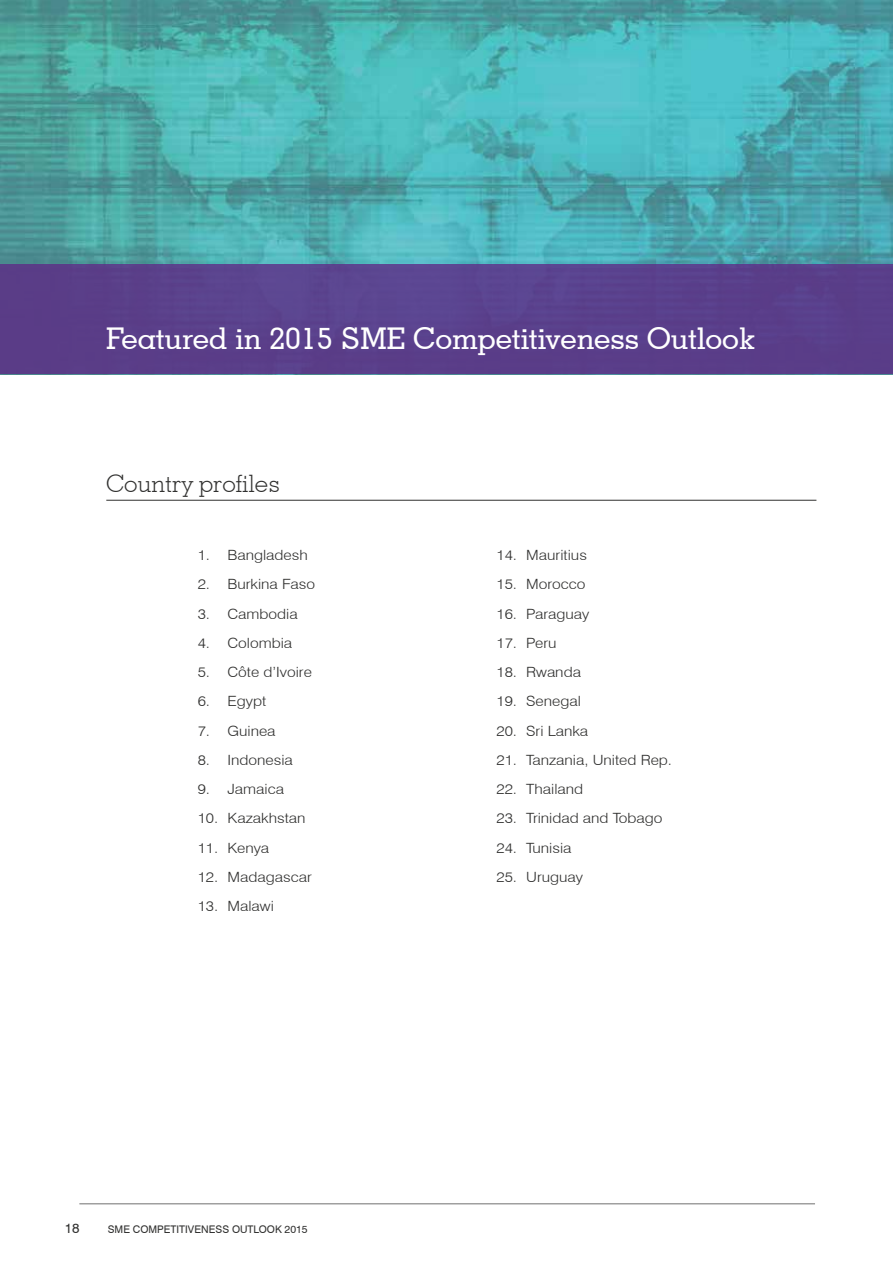
<style>
.page{position:relative;width:893px;height:1263px;background:#fff}
.page>*{position:absolute;margin:0;border:0;box-sizing:border-box;transform-origin:0 0}
.t1{font:500 30px "Geometric Slab 703 BT";color:#fff}
.t2{font:300 24px "Geometric Slab 703 BT";letter-spacing:.005em;color:#30302f}
.t3{font:300 14.1px "Swiss 721 BT";color:#30302f;scale:1.1 1}
.t4{font:13.5px "Swiss 721 BT";color:#30302f}
.t5{font:10.5px "Swiss 721 BT";color:#30302f}
</style>
<div class="page">
<hr style="left:79px;top:1203px;width:736px;height:1px;background:#6f6f6f">
<img style="left:0;top:0;width:893px;height:264px">
<div style="left:0;top:264px;width:893px;height:110px;background:#5a3f8a"></div>
<hr style="left:106px;top:500px;width:710px;height:1px;background:#30302f">
<h1 class="t1" style="left:106px;top:320px;width:650px">Featured in 2015 SME Competitiveness Outlook</h1>
<h2 class="t2" style="left:106px;top:469px;width:175px">Country profiles</h2>
<p class="t3" style="left:198px;top:547px;width:102px">1. Bangladesh</p>
<p class="t3" style="left:198px;top:576px;width:108px">2. Burkina Faso</p>
<p class="t3" style="left:198px;top:605px;width:92px">3. Cambodia</p>
<p class="t3" style="left:198px;top:634px;width:87px">4. Colombia</p>
<p class="t3" style="left:198px;top:664px;width:105px">5. Côte d’Ivoire</p>
<p class="t3" style="left:198px;top:693px;width:64px">6. Egypt</p>
<p class="t3" style="left:198px;top:722px;width:72px">7. Guinea</p>
<p class="t3" style="left:198px;top:751px;width:88px">8. Indonesia</p>
<p class="t3" style="left:198px;top:781px;width:80px">9. Jamaica</p>
<p class="t3" style="left:198px;top:810px;width:100px">10. Kazakhstan</p>
<p class="t3" style="left:198px;top:839px;width:67px">11. Kenya</p>
<p class="t3" style="left:198px;top:868px;width:105px">12. Madagascar</p>
<p class="t3" style="left:198px;top:897px;width:71px">13. Malawi</p>
<p class="t4" style="left:65px;top:1220px;width:16px">18</p>
<p class="t5" style="left:108px;top:1223px;width:201px">SME COMPETITIVENESS OUTLOOK 2015</p>
<p class="t3" style="left:496px;top:546px;width:84px">14. Mauritius</p>
<p class="t3" style="left:496px;top:576px;width:83px">15. Morocco</p>
<p class="t3" style="left:496px;top:605px;width:86px">16. Paraguay</p>
<p class="t3" style="left:496px;top:634px;width:56px">17. Peru</p>
<p class="t3" style="left:496px;top:663px;width:78px">18. Rwanda</p>
<p class="t3" style="left:496px;top:693px;width:78px">19. Senegal</p>
<p class="t3" style="left:496px;top:722px;width:85px">20. Sri Lanka</p>
<p class="t3" style="left:496px;top:751px;width:161px">21. Tanzania, United Rep.</p>
<p class="t3" style="left:496px;top:780px;width:80px">22. Thailand</p>
<p class="t3" style="left:496px;top:810px;width:152px">23. Trinidad and Tobago</p>
<p class="t3" style="left:496px;top:839px;width:70px">24. Tunisia</p>
<p class="t3" style="left:496px;top:868px;width:80px">25. Uruguay</p>
</div>
